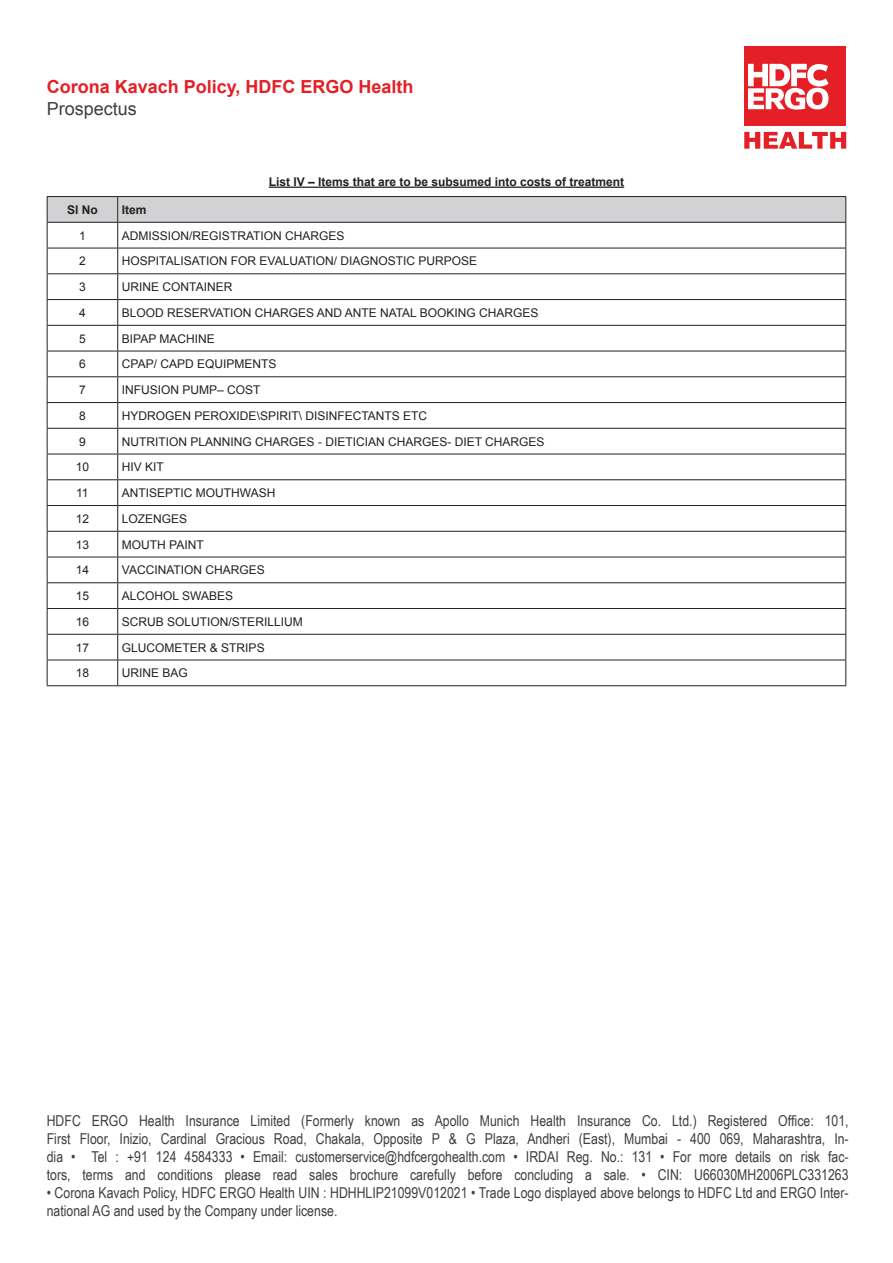
<style>
.page{position:relative;width:893px;height:1263px;background:#fff}
.page>*{position:absolute;margin:0;border:0;box-sizing:border-box;transform-origin:0 0}
.t1{font:700 18px "Arial";color:#e41f25}
.t2{font:18px "Arial";color:#3e3e3f}
.t3{font:15px/18px "Arial Narrow";color:#3e3e3f;text-align:justify}
.t4{font:12px "Arial";color:#231f20}
.t5{font:700 12px "Arial";color:#231f20}
</style>
<div class="page">
<div style="left:744px;top:47px;width:102px;height:79px;background:#e41f25"></div>
<svg style="left:748px;top:64px;width:81px;height:46px"></svg>
<svg style="left:744px;top:132px;width:102px;height:17px"></svg>
<hr style="left:269px;top:187px;width:355px;height:1px;background:#231f20">
<hr style="left:47px;top:196px;width:71px;height:1px;background:#231f20">
<hr style="left:118px;top:196px;width:728px;height:1px;background:#231f20">
<svg style="left:47px;top:197px;width:799px;height:488px"></svg>
<hr style="left:47px;top:685px;width:71px;height:1px;background:#231f20">
<hr style="left:118px;top:685px;width:728px;height:1px;background:#231f20">
<p class="t1" style="left:47px;top:75px;width:368px">Corona Kavach Policy, HDFC ERGO Health</p>
<p class="t2" style="left:47px;top:97px;width:92px">Prospectus</p>
<p class="t5" style="left:269px;top:174px;width:357px">List IV – Items that are to be subsumed into costs of treatment</p>
<p class="t5" style="left:67px;top:202px;width:32px">Sl No</p>
<p class="t5" style="left:122px;top:202px;width:26px">Item</p>
<p class="t4" style="left:79px;top:227px;width:8px">1</p>
<p class="t4" style="left:122px;top:227px;width:224px">ADMISSION/REGISTRATION CHARGES</p>
<p class="t4" style="left:79px;top:253px;width:8px">2</p>
<p class="t4" style="left:122px;top:253px;width:357px">HOSPITALISATION FOR EVALUATION/ DIAGNOSTIC PURPOSE</p>
<p class="t4" style="left:79px;top:279px;width:8px">3</p>
<p class="t4" style="left:122px;top:279px;width:112px">URINE CONTAINER</p>
<p class="t4" style="left:79px;top:305px;width:8px">4</p>
<p class="t4" style="left:122px;top:305px;width:418px">BLOOD RESERVATION CHARGES AND ANTE NATAL BOOKING CHARGES</p>
<p class="t4" style="left:79px;top:330px;width:8px">5</p>
<p class="t4" style="left:122px;top:330px;width:94px">BIPAP MACHINE</p>
<p class="t4" style="left:79px;top:356px;width:8px">6</p>
<p class="t4" style="left:122px;top:356px;width:156px">CPAP/ CAPD EQUIPMENTS</p>
<p class="t4" style="left:79px;top:382px;width:8px">7</p>
<p class="t4" style="left:122px;top:382px;width:140px">INFUSION PUMP– COST</p>
<p class="t4" style="left:79px;top:408px;width:8px">8</p>
<p class="t4" style="left:122px;top:408px;width:307px">HYDROGEN PEROXIDE\SPIRIT\ DISINFECTANTS ETC</p>
<p class="t4" style="left:79px;top:433px;width:8px">9</p>
<p class="t4" style="left:122px;top:433px;width:424px">NUTRITION PLANNING CHARGES - DIETICIAN CHARGES- DIET CHARGES</p>
<p class="t4" style="left:76px;top:459px;width:15px">10</p>
<p class="t4" style="left:122px;top:459px;width:44px">HIV KIT</p>
<p class="t4" style="left:76px;top:485px;width:14px">11</p>
<p class="t4" style="left:122px;top:485px;width:155px">ANTISEPTIC MOUTHWASH</p>
<p class="t4" style="left:76px;top:511px;width:15px">12</p>
<p class="t4" style="left:122px;top:511px;width:67px">LOZENGES</p>
<p class="t4" style="left:76px;top:536px;width:15px">13</p>
<p class="t4" style="left:122px;top:536px;width:83px">MOUTH PAINT</p>
<p class="t4" style="left:76px;top:562px;width:15px">14</p>
<p class="t4" style="left:122px;top:562px;width:144px">VACCINATION CHARGES</p>
<p class="t4" style="left:76px;top:588px;width:15px">15</p>
<p class="t4" style="left:122px;top:588px;width:113px">ALCOHOL SWABES</p>
<p class="t4" style="left:76px;top:614px;width:15px">16</p>
<p class="t4" style="left:122px;top:614px;width:182px">SCRUB SOLUTION/STERILLIUM</p>
<p class="t4" style="left:76px;top:639px;width:15px">17</p>
<p class="t4" style="left:122px;top:639px;width:144px">GLUCOMETER &amp; STRIPS</p>
<p class="t4" style="left:76px;top:665px;width:15px">18</p>
<p class="t4" style="left:122px;top:665px;width:68px">URINE BAG</p>
<p class="t3" style="left:47px;top:1111px;width:803px">HDFC ERGO Health Insurance Limited (Formerly known as Apollo Munich Health Insurance Co. Ltd.) Registered Office: 101, First Floor, Inizio, Cardinal Gracious Road, Chakala, Opposite P &amp; G Plaza, Andheri (East), Mumbai - 400 069, Maharashtra, In&shy;dia • Tel : +91 124 4584333 • Email: customerservice@hdfcergohealth.com • IRDAI Reg. No.: 131 • For more details on risk fac&shy;tors, terms and conditions please read sales brochure carefully before concluding a sale. • CIN: U66030MH2006PLC331263</p>
<p class="t3" style="left:47px;top:1183px;width:803px">• Corona Kavach Policy, HDFC ERGO Health UIN : HDHHLIP21099V012021 • Trade Logo displayed above belongs to HDFC Ltd and ERGO Inter&shy;national AG and used by the Company under license.</p>
</div>
